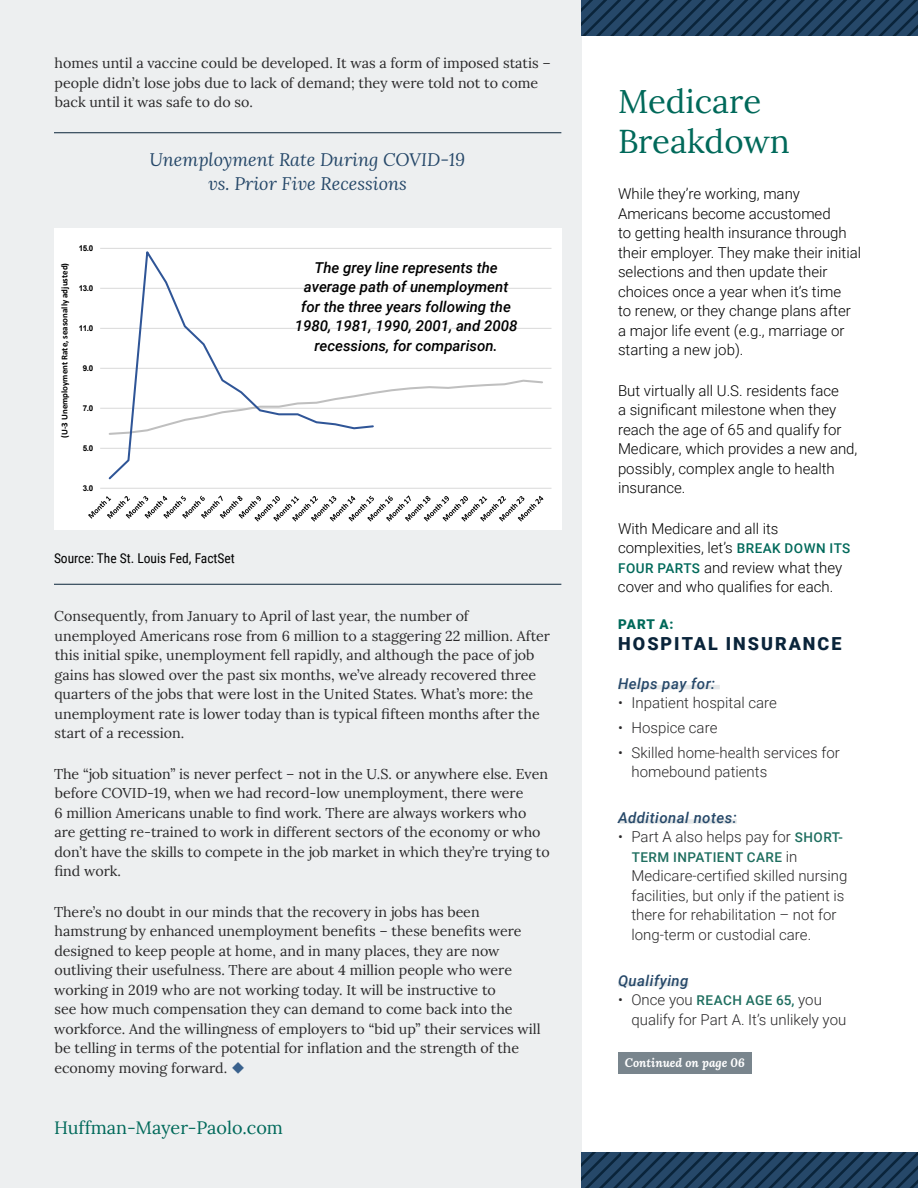
<style>
.page{position:relative;width:918px;height:1188px;background:#fff}
.page>*{position:absolute;margin:0;border:0;box-sizing:border-box;transform-origin:0 0}
.t1{font:33px/39.6px "Lora";color:#00695a}
.t2{font:italic 18px/24px "Lora";color:#264869;text-align:center}
.t3{font:18px "Lora";color:#00695a}
.t4{font:900 18px "Roboto";letter-spacing:.11em;color:#0a243a}
.t5{font:300 15px/19.5px "Roboto";color:#000}
.t6{font:300 15px/19.5px "Roboto";color:#292829}
.t7{font:italic 500 15px/19.5px "Roboto";color:#000;text-align:center}
.t8{font:italic 500 15px "Roboto";letter-spacing:.03em;color:#264869}
.t9{font:14.25px/19.5px "Lora";color:#292829}
.t10{font:13.5px "Roboto Condensed";color:#000}
.t11{font:500 13.5px "Roboto";letter-spacing:.035em;color:#1e6e5f}
.t12{font:900 13.5px "Roboto";color:#00695a}
.t13{font:italic 700 12px "Lora";color:#fff}
.t14{font:700 8.85px "Calibri";color:#000}
.t15{font:700 8.1px "Arial";color:#000}
.s1{color:#39618d}
.s2{font-weight:500;font-size:13.5px;color:#00695a}
.s3{font-weight:500;font-size:13.5px;color:#1e6e5f}
.s4{font-weight:300;font-size:15px;color:#292829}
</style>
<div class="page">
<div style="left:0;top:0;width:581px;height:1188px;background:#edeff0"></div>
<hr style="left:917px;top:0;width:1px;height:318px;background:#f0f2f3">
<div style="left:54px;top:228px;width:507px;height:301px;background:#fff"></div>
<hr style="left:100px;top:448px;width:451px;height:1px;background:#d9d9d9">
<hr style="left:100px;top:408px;width:451px;height:1px;background:#d9d9d9">
<hr style="left:100px;top:368px;width:451px;height:1px;background:#d9d9d9">
<hr style="left:100px;top:328px;width:451px;height:1px;background:#d9d9d9">
<hr style="left:100px;top:288px;width:451px;height:1px;background:#d9d9d9">
<hr style="left:100px;top:248px;width:451px;height:1px;background:#d9d9d9">
<hr style="left:100px;top:228px;width:451px;height:1px;background:#d9d9d9">
<hr style="left:100px;top:488px;width:451px;height:1px;background:#d9d9d9">
<svg style="left:375px;top:379px;width:168px;height:15px"></svg>
<svg style="left:108px;top:251px;width:267px;height:229px"></svg>
<svg style="left:88px;top:496px;width:455px;height:26px"></svg>
<hr style="left:618px;top:685px;width:102px;height:4px;background:#e5e8e9">
<div style="left:618px;top:819px;width:119px;height:5px;background:#e5e8e9"></div>
<hr style="left:618px;top:982px;width:71px;height:4px;background:#e5e8e9">
<div style="left:618px;top:1052px;width:134px;height:22px;background:#79858d"></div>
<svg style="left:581px;top:0;width:337px;height:36px"></svg>
<svg style="left:581px;top:1152px;width:337px;height:36px"></svg>
<hr style="left:54px;top:584px;width:507px;height:1px;background:#0a243a">
<hr style="left:54px;top:132px;width:507px;height:1px;background:#0a243a">
<p class="t9" style="left:55px;top:53px;width:498px">homes until a vaccine could be developed. It was a form of imposed statis – people didn’t lose jobs due to lack of demand; they were told not to come back until it was safe to do so.</p>
<p class="t14" style="left:58px;top:438px;width:177px;rotate:-90deg">(U-3 Unemployment Rate, seasonally adjusted)</p>
<p class="t15" style="left:79px;top:242px;width:16px">15.0</p>
<p class="t15" style="left:79px;top:282px;width:16px">13.0</p>
<p class="t15" style="left:79px;top:322px;width:16px">11.0</p>
<p class="t15" style="left:83px;top:362px;width:12px">9.0</p>
<p class="t15" style="left:83px;top:402px;width:12px">7.0</p>
<p class="t15" style="left:83px;top:442px;width:12px">5.0</p>
<p class="t15" style="left:83px;top:482px;width:12px">3.0</p>
<p class="t2" style="left:150px;top:147px;width:317px">Unemployment Rate During COVID-19 vs. Prior Five Recessions</p>
<p class="t7" style="left:295px;top:257px;width:224px">The grey line represents the average path of unemployment for the three years following the<br>1980, 1981, 1990, 2001, and 2008 recessions, for comparison.</p>
<p class="t10" style="left:54px;top:549px;width:182px">Source: The St. Louis Fed, FactSet</p>
<p class="t9" style="left:54px;top:606px;width:497px">Consequently, from January to April of last year, the number of unemployed Americans rose from 6 million to a staggering 22 million. After this initial spike, unemployment fell rapidly, and although the pace of job gains has slowed over the past six months, we’ve already recovered three quarters of the jobs that were lost in the United States. What’s more: the unemployment rate is lower today than is typical fifteen months after the start of a recession.</p>
<p class="t9" style="left:54px;top:763px;width:497px">The “job situation” is never perfect – not in the U.S. or anywhere else. Even before COVID-19, when we had record-low unemployment, there were<br>6 million Americans unable to find work. There are always workers who are getting re-trained to work in different sectors of the economy or who don’t have the skills to compete in the job market in which they’re trying to find work.</p>
<p class="t9" style="left:54px;top:901px;width:488px">There’s no doubt in our minds that the recovery in jobs has been hamstrung by enhanced unemployment benefits – these benefits were designed to keep people at home, and in many places, they are now outliving their usefulness. There are about 4 million people who were working in 2019 who are not working today. It will be instructive to<br>see how much compensation they can demand to come back into the workforce. And the willingness of employers to “bid up” their services will be telling in terms of the potential for inflation and the strength of the economy moving forward. <span class="s1">◆</span></p>
<p class="t3" style="left:54px;top:1114px;width:231px">Huffman-Mayer-Paolo.com</p>
<h1 class="t1" style="left:618px;top:79px;width:173px">Medicare<br>Breakdown</h1>
<p class="t5" style="left:618px;top:184px;width:245px">While they’re working, many<br>Americans become accustomed<br>to getting health insurance through their employer. They make their initial selections and then update their choices once a year when it’s time<br>to renew, or they change plans after a major life event (e.g., marriage or starting a new job).</p>
<p class="t5" style="left:618px;top:380px;width:241px">But virtually all U.S. residents face<br>a significant milestone when they reach the age of 65 and qualify for<br>Medicare, which provides a new and, possibly, complex angle to health insurance.</p>
<p class="t5" style="left:618px;top:518px;width:234px">With Medicare and all its complexities, let’s <span class="s2">BREAK DOWN ITS<br>FOUR PARTS</span> and review what they cover and who qualifies for each.</p>
<p class="t12" style="left:618px;top:615px;width:57px">PART A:</p>
<p class="t4" style="left:618px;top:631px;width:225px">HOSPITAL INSURANCE</p>
<p class="t8" style="left:618px;top:673px;width:99px">Helps pay for:</p>
<p class="t6" style="left:618px;top:693px;width:161px">• Inpatient hospital care</p>
<p class="t6" style="left:618px;top:717px;width:101px">• Hospice care</p>
<p class="t6" style="left:632px;top:742px;width:210px;text-indent:-14px">• Skilled home-health services for homebound patients</p>
<p class="t8" style="left:618px;top:807px;width:120px">Additional notes:</p>
<p class="t6" style="left:618px;top:827px;width:227px">• Part A also helps pay for <span class="s3">SHORT-</span></p>
<p class="t11" style="left:632px;top:848px;width:167px">TERM INPATIENT CARE <span class="s4">in</span></p>
<p class="t6" style="left:632px;top:866px;width:217px">Medicare-certified skilled nursing facilities, but only if the patient is there for rehabilitation – not for long-term or custodial care.</p>
<p class="t8" style="left:618px;top:970px;width:72px">Qualifying</p>
<p class="t6" style="left:631px;top:990px;width:216px;text-indent:-13px">• Once you <span class="s3">REACH AGE 65,</span> you qualify for Part A. It’s unlikely you</p>
<p class="t13" style="left:625px;top:1054px;width:122px">Continued on page 06</p>
</div>
